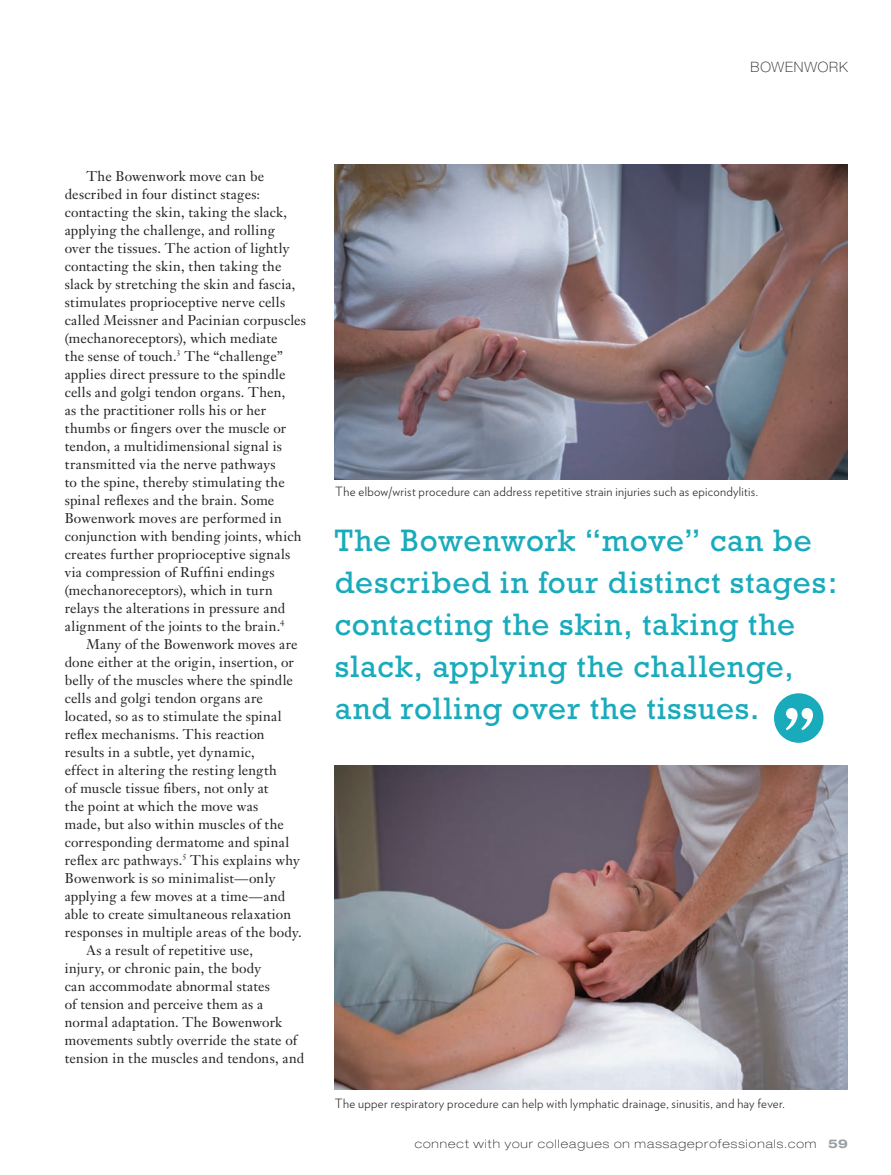
<style>
.page{position:relative;width:891px;height:1175px;background:#fff}
.page>*{position:absolute;margin:0;border:0;box-sizing:border-box;transform-origin:0 0}
.t1{font:31.5px/42px "Rockwell";letter-spacing:.025em;color:#19abbc}
.t2{font:100 14.25px "Helvetica Neue";letter-spacing:.06em;color:#231f20}
.t3{font:13.8px/18px "Janson Text";letter-spacing:.015em;color:#231f20}
.t4{font:300 12.75px "Verlag";letter-spacing:.02em;color:#231f20}
.t5{font:100 expanded 12px "Helvetica Neue";letter-spacing:.085em;color:#231f20}
.s1{font-weight:700;color:#979ea2}
</style>
<div class="page">
<img style="left:335px;top:164px;width:513px;height:315px">
<img style="left:335px;top:765px;width:513px;height:324px">
<svg style="left:774px;top:693px;width:50px;height:49px"></svg>
<p class="t2" style="left:751px;top:59px;width:99px">BOWENWORK</p>
<p class="t3" style="left:65px;top:167px;width:243px;text-indent:22px">The Bowenwork move can be described in four distinct stages: contacting the skin, taking the slack, applying the challenge, and rolling<br>over the tissues. The action of lightly contacting the skin, then taking the slack by stretching the skin and fascia, stimulates proprioceptive nerve cells called Meissner and Pacinian corpuscles (mechanoreceptors), which mediate<br>the sense of touch.<sup>3</sup> The “challenge” applies direct pressure to the spindle cells and golgi tendon organs. Then,<br>as the practitioner rolls his or her thumbs or fingers over the muscle or tendon, a multidimensional signal is transmitted via the nerve pathways<br>to the spine, thereby stimulating the spinal reflexes and the brain. Some Bowenwork moves are performed in conjunction with bending joints, which creates further proprioceptive signals via compression of Ruffini endings (mechanoreceptors), which in turn relays the alterations in pressure and alignment of the joints to the brain.<sup>4</sup></p>
<p class="t3" style="left:86px;top:635px;width:213px">Many of the Bowenwork moves are</p>
<p class="t3" style="left:65px;top:653px;width:231px">done either at the origin, insertion, or</p>
<p class="t3" style="left:65px;top:671px;width:230px">belly of the muscles where the spindle</p>
<p class="t3" style="left:65px;top:689px;width:200px">cells and golgi tendon organs are</p>
<p class="t3" style="left:65px;top:707px;width:218px">located, so as to stimulate the spinal</p>
<p class="t3" style="left:65px;top:725px;width:201px">reflex mechanisms. This reaction</p>
<p class="t3" style="left:65px;top:743px;width:191px">results in a subtle, yet dynamic,</p>
<p class="t3" style="left:65px;top:761px;width:214px">effect in altering the resting length</p>
<p class="t3" style="left:65px;top:779px;width:205px">of muscle tissue fibers, not only at</p>
<p class="t3" style="left:65px;top:797px;width:195px">the point at which the move was</p>
<p class="t3" style="left:65px;top:815px;width:221px">made, but also within muscles of the</p>
<p class="t3" style="left:65px;top:833px;width:226px">corresponding dermatome and spinal</p>
<p class="t3" style="left:65px;top:851px;width:237px">reflex arc pathways.<sup>5</sup> This explains why</p>
<p class="t3" style="left:65px;top:869px;width:212px">Bowenwork is so minimalist—only</p>
<p class="t3" style="left:65px;top:887px;width:222px">applying a few moves at a time—and</p>
<p class="t3" style="left:65px;top:905px;width:228px">able to create simultaneous relaxation</p>
<p class="t3" style="left:65px;top:923px;width:238px">responses in multiple areas of the body.</p>
<p class="t3" style="left:86px;top:941px;width:168px">As a result of repetitive use,</p>
<p class="t3" style="left:65px;top:959px;width:198px">injury, or chronic pain, the body</p>
<p class="t3" style="left:65px;top:977px;width:207px">can accommodate abnormal states</p>
<p class="t3" style="left:65px;top:995px;width:200px">of tension and perceive them as a</p>
<p class="t3" style="left:65px;top:1013px;width:219px">normal adaptation. The Bowenwork</p>
<p class="t3" style="left:65px;top:1031px;width:234px">movements subtly override the state of</p>
<p class="t3" style="left:65px;top:1049px;width:241px">tension in the muscles and tendons, and</p>
<p class="t4" style="left:335px;top:482px;width:424px">The elbow/wrist procedure can address repetitive strain injuries such as epicondylitis.</p>
<h1 class="t1" style="left:335px;top:519px;width:504px">The Bowenwork “move” can be described in four distinct stages: contacting the skin, taking the slack, applying the challenge, and rolling over the tissues.</h1>
<p class="t4" style="left:335px;top:1094px;width:452px">The upper respiratory procedure can help with lymphatic drainage, sinusitis, and hay fever.</p>
<p class="t5" style="left:415px;top:1137px;width:435px">connect with your colleagues on massageprofessionals.com <span class="s1">59</span></p>
</div>
